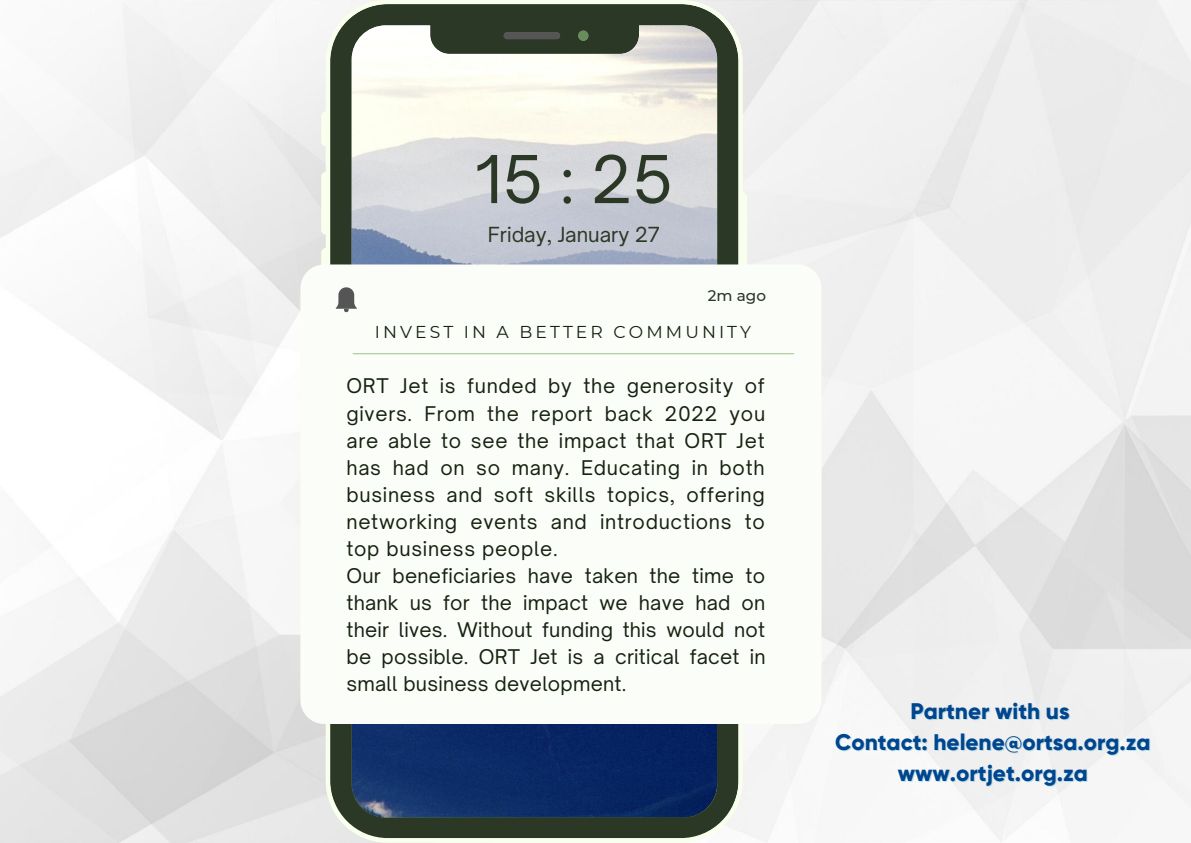
<style>
.page{position:relative;width:1191px;height:843px;background:#fff}
.page>*{position:absolute;margin:0;border:0;box-sizing:border-box;transform-origin:0 0}
.t1{font:63px "Open Sauce One";color:#2b3825}
.t2{font:800 22.6px/31.2px "Gilroy";color:#00468e;text-align:center}
.t3{font:19.9px "Open Sauce One";color:#2b3825}
.t4{font:19.4px/27px "Open Sauce One";letter-spacing:.035em;color:#162210}
.t5{font:17.2px "Montserrat";letter-spacing:.18em;color:#162210}
.t6{font:500 15.2px "Montserrat";color:#2b3825}
</style>
<div class="page">
<svg style="left:321px;top:111px;width:5px;height:35px"></svg>
<svg style="left:321px;top:172px;width:5px;height:62px"></svg>
<svg style="left:321px;top:248px;width:5px;height:16px"></svg>
<svg style="left:742px;top:192px;width:4px;height:72px"></svg>
<svg style="left:326px;top:0;width:416px;height:841px"></svg>
<div style="left:821px;top:314px;width:13px;height:293px;background:#eee"></div>
<div style="left:300px;top:264px;width:521px;height:459px;background:#fbfdf9;border-radius:24px"></div>
<svg style="left:336px;top:287px;width:21px;height:25px"></svg>
<hr style="left:353px;top:353px;width:440px;height:1px;background:#a1c18b">
<h1 class="t1" style="left:475px;top:140px;width:200px">15 : 25</h1>
<p class="t3" style="left:488px;top:222px;width:173px">Friday, January 27</p>
<p class="t6" style="left:707px;top:286px;width:60px">2m ago</p>
<p class="t5" style="left:375px;top:321px;width:377px">INVEST IN A BETTER COMMUNITY</p>
<p class="t4" style="left:346px;top:372px;width:420px">ORT Jet is funded by the generosity of givers. From the report back 2022 you are able to see the impact that ORT Jet has had on so many. Educating in both business and soft skills topics, offering networking events and introductions to top business people.<br>Our beneficiaries have taken the time to thank us for the impact we have had on their lives. Without funding this would not be possible. ORT Jet is a critical facet in small business development.</p>
<p class="t2" style="left:835px;top:695px;width:317px">Partner with us<br>Contact: helene@ortsa.org.za www.ortjet.org.za</p>
</div>
